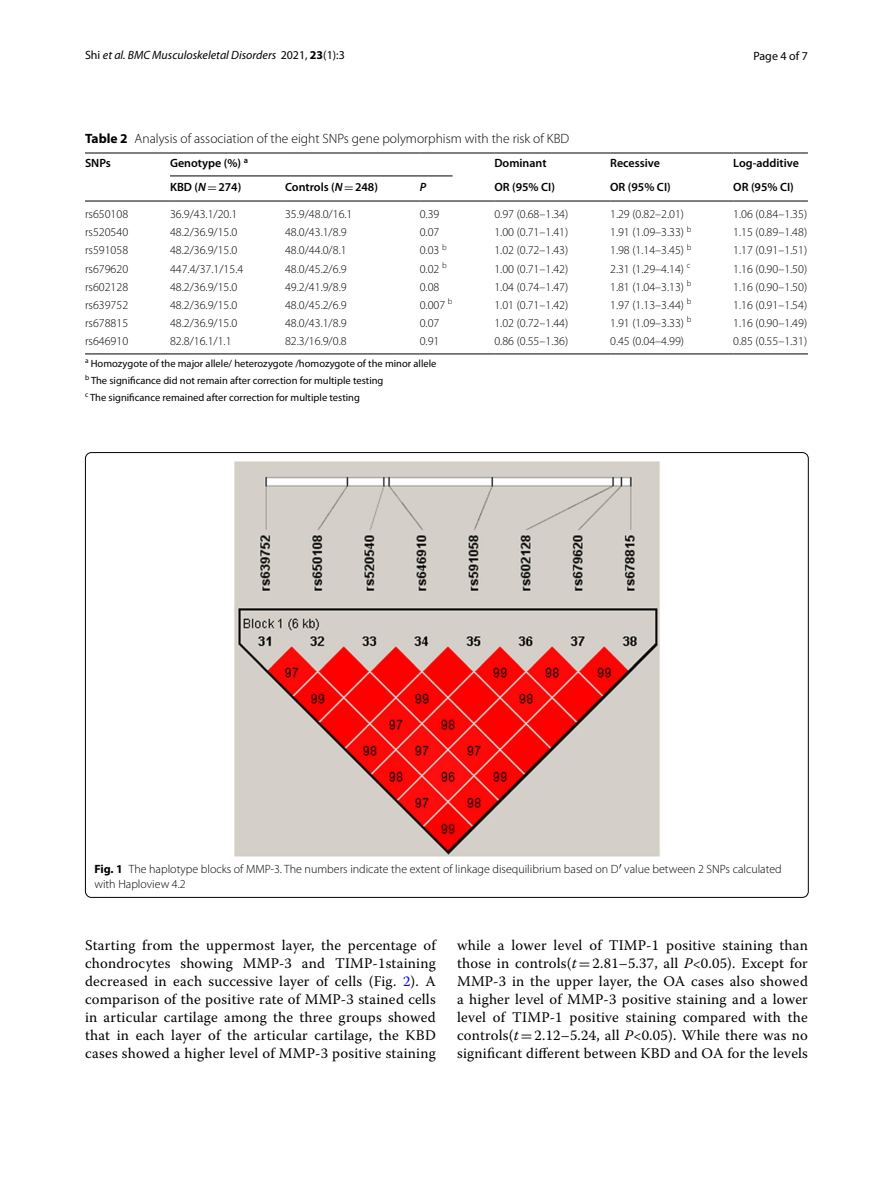
<style>
.page{position:relative;width:893px;height:1187px;background:#fff}
.page>*{position:absolute;margin:0;border:0;box-sizing:border-box;transform-origin:0 0}
.t1{font:14.7px/18px "Warnock Pro";letter-spacing:.015em;color:#000;text-align:justify}
.t2{font:300 13.5px "Myriad Pro";color:#000}
.t3{font:300 12px/15px "Myriad Pro";color:#000}
.t4{font:600 12px "Myriad Pro";color:#000}
.t5{font:italic 12px "Myriad Pro";color:#000}
.t6{font:12px "Myriad Pro";color:#000}
.t7{font:italic 600 12px "Myriad Pro";color:#000}
.t8{font:10.5px/17px "Myriad Pro";color:#000}
.s1{font-style:normal}
.s2{font-weight:700;font-style:normal}
.s3{font-weight:700}
.s4{font-style:italic}
.s5{font-family:"MTSY";font-weight:400}
.s6{color:#00f}
.s7{font-family:"MTSY"}
</style>
<div class="page">
<hr style="left:85px;top:153px;width:85px;height:1px;background:#000">
<hr style="left:85px;top:201px;width:85px;height:1px;background:#000">
<hr style="left:170px;top:153px;width:115px;height:1px;background:#000">
<hr style="left:285px;top:153px;width:135px;height:1px;background:#000">
<hr style="left:420px;top:153px;width:74px;height:1px;background:#000">
<hr style="left:494px;top:153px;width:116px;height:1px;background:#000">
<hr style="left:610px;top:153px;width:123px;height:1px;background:#000">
<hr style="left:733px;top:153px;width:75px;height:1px;background:#000">
<hr style="left:170px;top:201px;width:115px;height:1px;background:#000">
<hr style="left:285px;top:201px;width:135px;height:1px;background:#000">
<hr style="left:420px;top:201px;width:74px;height:1px;background:#000">
<hr style="left:494px;top:201px;width:116px;height:1px;background:#000">
<hr style="left:610px;top:201px;width:123px;height:1px;background:#000">
<hr style="left:733px;top:201px;width:75px;height:1px;background:#000">
<hr style="left:85px;top:353px;width:85px;height:1px;background:#000">
<hr style="left:170px;top:353px;width:115px;height:1px;background:#000">
<hr style="left:285px;top:353px;width:135px;height:1px;background:#000">
<hr style="left:420px;top:353px;width:74px;height:1px;background:#000">
<hr style="left:494px;top:353px;width:116px;height:1px;background:#000">
<hr style="left:610px;top:353px;width:123px;height:1px;background:#000">
<hr style="left:733px;top:353px;width:75px;height:1px;background:#000">
<hr style="left:170px;top:176px;width:283px;height:1px;background:#000">
<img style="left:234px;top:461px;width:425px;height:396px">
<p class="t5" style="left:85px;top:48px;width:261px"><span class="s1">Shi</span> et al. BMC Musculoskeletal Disorders <span class="s1">2021,</span> <span class="s2">23</span><span class="s1">(1):3</span></p>
<p class="t6" style="left:753px;top:48px;width:56px">Page 4 of 7</p>
<p class="t2" style="left:85px;top:131px;width:486px"><span class="s3">Table 2</span> Analysis of association of the eight SNPs gene polymorphism with the risk of KBD</p>
<p class="t4" style="left:85px;top:156px;width:27px">SNPs</p>
<p class="t4" style="left:170px;top:156px;width:79px">Genotype (%) <sup>a</sup></p>
<p class="t4" style="left:494px;top:156px;width:54px">Dominant</p>
<p class="t4" style="left:610px;top:156px;width:51px">Recessive</p>
<p class="t4" style="left:733px;top:156px;width:67px">Log-additive</p>
<p class="t4" style="left:170px;top:179px;width:73px">KBD (<span class="s4">N</span><span class="s5">=</span>274)</p>
<p class="t4" style="left:285px;top:179px;width:94px">Controls (<span class="s4">N</span><span class="s5">=</span>248)</p>
<p class="t7" style="left:420px;top:179px;width:8px">P</p>
<p class="t4" style="left:494px;top:179px;width:62px">OR (95% CI)</p>
<p class="t4" style="left:610px;top:179px;width:62px">OR (95% CI)</p>
<p class="t4" style="left:733px;top:179px;width:62px">OR (95% CI)</p>
<p class="t3" style="left:85px;top:207px;width:45px">rs650108</p>
<p class="t3" style="left:170px;top:207px;width:69px">36.9/43.1/20.1</p>
<p class="t3" style="left:285px;top:207px;width:69px">35.9/48.0/16.1</p>
<p class="t3" style="left:420px;top:207px;width:21px">0.39</p>
<p class="t3" style="left:494px;top:207px;width:75px">0.97 (0.68–1.34)</p>
<p class="t3" style="left:610px;top:207px;width:75px">1.29 (0.82–2.01)</p>
<p class="t3" style="left:733px;top:207px;width:75px">1.06 (0.84–1.35)</p>
<p class="t3" style="left:85px;top:225px;width:45px">rs520540</p>
<p class="t3" style="left:170px;top:225px;width:69px">48.2/36.9/15.0</p>
<p class="t3" style="left:285px;top:225px;width:63px">48.0/43.1/8.9</p>
<p class="t3" style="left:420px;top:225px;width:21px">0.07</p>
<p class="t3" style="left:494px;top:225px;width:75px">1.00 (0.71–1.41)</p>
<p class="t3" style="left:610px;top:225px;width:83px">1.91 (1.09–3.33) <sup>b</sup></p>
<p class="t3" style="left:733px;top:225px;width:75px">1.15 (0.89–1.48)</p>
<p class="t3" style="left:85px;top:243px;width:45px">rs591058</p>
<p class="t3" style="left:170px;top:243px;width:69px">48.2/36.9/15.0</p>
<p class="t3" style="left:285px;top:243px;width:63px">48.0/44.0/8.1</p>
<p class="t3" style="left:420px;top:243px;width:28px">0.03 <sup>b</sup></p>
<p class="t3" style="left:494px;top:243px;width:75px">1.02 (0.72–1.43)</p>
<p class="t3" style="left:610px;top:243px;width:83px">1.98 (1.14–3.45) <sup>b</sup></p>
<p class="t3" style="left:733px;top:243px;width:75px">1.17 (0.91–1.51)</p>
<p class="t3" style="left:85px;top:261px;width:45px">rs679620</p>
<p class="t3" style="left:170px;top:261px;width:75px">447.4/37.1/15.4</p>
<p class="t3" style="left:285px;top:261px;width:63px">48.0/45.2/6.9</p>
<p class="t3" style="left:420px;top:261px;width:28px">0.02 <sup>b</sup></p>
<p class="t3" style="left:494px;top:261px;width:75px">1.00 (0.71–1.42)</p>
<p class="t3" style="left:610px;top:261px;width:82px">2.31 (1.29–4.14) <sup>c</sup></p>
<p class="t3" style="left:733px;top:261px;width:75px">1.16 (0.90–1.50)</p>
<p class="t3" style="left:85px;top:279px;width:45px">rs602128</p>
<p class="t3" style="left:170px;top:279px;width:69px">48.2/36.9/15.0</p>
<p class="t3" style="left:285px;top:279px;width:63px">49.2/41.9/8.9</p>
<p class="t3" style="left:420px;top:279px;width:21px">0.08</p>
<p class="t3" style="left:494px;top:279px;width:75px">1.04 (0.74–1.47)</p>
<p class="t3" style="left:610px;top:279px;width:83px">1.81 (1.04–3.13) <sup>b</sup></p>
<p class="t3" style="left:733px;top:279px;width:75px">1.16 (0.90–1.50)</p>
<p class="t3" style="left:85px;top:297px;width:45px">rs639752</p>
<p class="t3" style="left:170px;top:297px;width:69px">48.2/36.9/15.0</p>
<p class="t3" style="left:285px;top:297px;width:63px">48.0/45.2/6.9</p>
<p class="t3" style="left:420px;top:297px;width:34px">0.007 <sup>b</sup></p>
<p class="t3" style="left:494px;top:298px;width:75px">1.01 (0.71–1.42)</p>
<p class="t3" style="left:610px;top:298px;width:83px">1.97 (1.13–3.44) <sup>b</sup></p>
<p class="t3" style="left:733px;top:298px;width:75px">1.16 (0.91–1.54)</p>
<p class="t3" style="left:85px;top:316px;width:45px">rs678815</p>
<p class="t3" style="left:170px;top:316px;width:69px">48.2/36.9/15.0</p>
<p class="t3" style="left:285px;top:316px;width:63px">48.0/43.1/8.9</p>
<p class="t3" style="left:420px;top:316px;width:21px">0.07</p>
<p class="t3" style="left:494px;top:316px;width:75px">1.02 (0.72–1.44)</p>
<p class="t3" style="left:610px;top:316px;width:83px">1.91 (1.09–3.33) <sup>b</sup></p>
<p class="t3" style="left:733px;top:316px;width:75px">1.16 (0.90–1.49)</p>
<p class="t3" style="left:85px;top:334px;width:45px">rs646910</p>
<p class="t3" style="left:170px;top:334px;width:63px">82.8/16.1/1.1</p>
<p class="t3" style="left:285px;top:334px;width:63px">82.3/16.9/0.8</p>
<p class="t3" style="left:420px;top:334px;width:21px">0.91</p>
<p class="t3" style="left:494px;top:334px;width:75px">0.86 (0.55–1.36)</p>
<p class="t3" style="left:610px;top:334px;width:75px">0.45 (0.04–4.99)</p>
<p class="t3" style="left:733px;top:334px;width:75px">0.85 (0.55–1.31)</p>
<p class="t8" style="left:85px;top:355px;width:353px"><sup>a</sup> Homozygote of the major allele/ heterozygote /homozygote of the minor allele <sup>b</sup> The significance did not remain after correction for multiple testing<br><sup>c</sup> The significance remained after correction for multiple testing</p>
<p class="t3" style="left:94px;top:861px;width:689px"><span class="s3">Fig. 1</span> The haplotype blocks of MMP-3. The numbers indicate the extent of linkage disequilibrium based on D value between 2 SNPs calculated with Haploview 4.2</p>
<p class="t1" style="left:85px;top:935px;width:352px">Starting from the uppermost layer, the percentage of chondrocytes showing MMP-3 and TIMP-1staining decreased in each successive layer of cells (Fig. <span class="s6">2</span>). A comparison of the positive rate of MMP-3 stained cells in articular cartilage among the three groups showed that in each layer of the articular cartilage, the KBD cases showed a higher level of MMP-3 positive staining</p>
<p class="t1" style="left:457px;top:935px;width:352px">while a lower level of TIMP-1 positive staining than those in controls(<span class="s4">t</span><span class="s7">=</span>2.81–5.37, all <span class="s4">P</span>&lt;0.05). Except for MMP-3 in the upper layer, the OA cases also showed a higher level of MMP-3 positive staining and a lower level of TIMP-1 positive staining compared with the controls(<span class="s4">t</span><span class="s7">=</span>2.12–5.24, all <span class="s4">P</span>&lt;0.05). While there was no significant different between KBD and OA for the levels</p>
</div>
